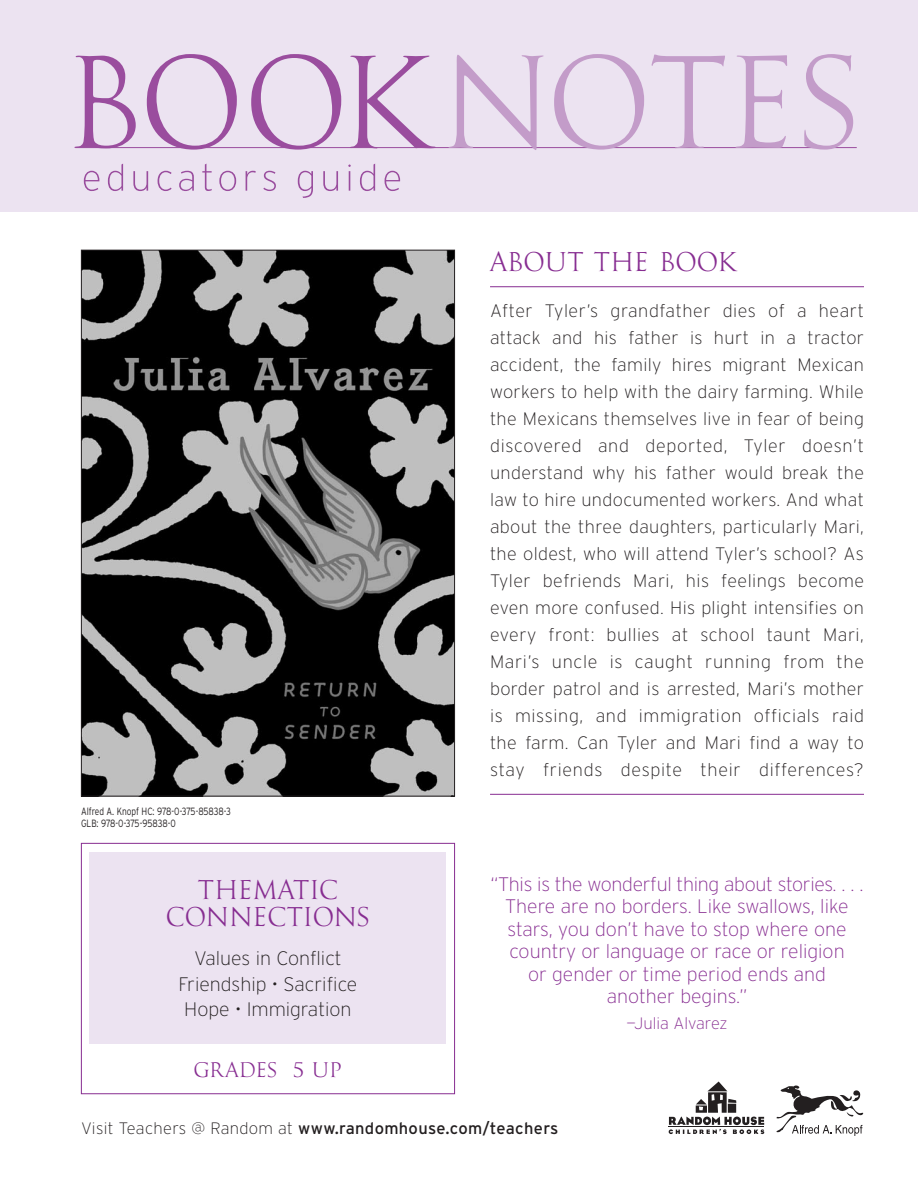
<style>
.page{position:relative;width:918px;height:1188px;background:#fff}
.page>*{position:absolute;margin:0;border:0;box-sizing:border-box;transform-origin:0 0}
.t1{font:27px/27px "Goudy Trajan";letter-spacing:.02em;color:#872d91;text-align:center}
.t2{font:21px "Goudy Trajan";letter-spacing:.02em;color:#872d91}
.t3{font:200 19.5px/22.5px "Interstate";color:#872d91;text-align:center}
.t4{font:200 19.5px/25.5px "Interstate";color:#231f20;text-align:center}
.t5{font:200 18px/27px "Interstate";letter-spacing:.03em;color:#231f20;text-align:justify}
.t6{font:16.5px "Interstate";letter-spacing:.02em;color:#231f20}
.t7{font:200 16.5px "Interstate";color:#872d91}
.t8{font:300 10.5px/12.5px "Interstate";letter-spacing:-.005em;color:#231f20;scale:.8 1}
.s1{font-weight:200}
</style>
<div class="page">
<img style="left:83px;top:252px;width:370px;height:542px">
<div style="left:81px;top:843px;width:374px;height:251px;border:1px solid #872d91"></div>
<div style="left:89px;top:852px;width:357px;height:192px;background:#ece3f1"></div>
<hr style="left:490px;top:286px;width:374px;height:1px;background:#872d91">
<hr style="left:490px;top:794px;width:374px;height:1px;background:#872d91">
<svg style="left:776px;top:1085px;width:87px;height:51px"></svg>
<svg style="left:669px;top:1082px;width:95px;height:52px"></svg>
<div style="left:0;top:0;width:918px;height:212px;background:#ece3f1"></div>
<hr style="left:75px;top:147px;width:782px;height:1px;background:#9a4d9e">
<svg style="left:84px;top:171px;width:15px;height:20px"></svg>
<svg style="left:108px;top:164px;width:15px;height:27px"></svg>
<svg style="left:133px;top:171px;width:15px;height:20px"></svg>
<svg style="left:158px;top:171px;width:14px;height:20px"></svg>
<svg style="left:179px;top:171px;width:15px;height:20px"></svg>
<svg style="left:202px;top:164px;width:10px;height:27px"></svg>
<svg style="left:219px;top:171px;width:17px;height:20px"></svg>
<svg style="left:246px;top:171px;width:10px;height:20px"></svg>
<svg style="left:263px;top:171px;width:13px;height:20px"></svg>
<svg style="left:298px;top:171px;width:15px;height:27px"></svg>
<svg style="left:323px;top:171px;width:15px;height:20px"></svg>
<svg style="left:348px;top:165px;width:3px;height:26px"></svg>
<svg style="left:360px;top:164px;width:15px;height:27px"></svg>
<svg style="left:385px;top:171px;width:15px;height:20px"></svg>
<svg style="left:74px;top:56px;width:62px;height:92px"></svg>
<svg style="left:147px;top:54px;width:90px;height:96px"></svg>
<svg style="left:251px;top:54px;width:90px;height:96px"></svg>
<svg style="left:350px;top:56px;width:86px;height:92px"></svg>
<svg style="left:448px;top:55px;width:96px;height:95px"></svg>
<svg style="left:554px;top:54px;width:90px;height:96px"></svg>
<svg style="left:652px;top:54px;width:73px;height:94px"></svg>
<svg style="left:736px;top:55px;width:51px;height:93px"></svg>
<svg style="left:804px;top:54px;width:49px;height:96px"></svg>
<p class="t8" style="left:81px;top:805px;width:189px">Alfred A. Knopf HC: 978-0-375-85838-3<br>GLB: 978-0-375-95838-0</p>
<h1 class="t1" style="left:166px;top:876px;width:205px">THEMATIC<br>CONNECTIONS</h1>
<p class="t4" style="left:178px;top:947px;width:180px">Values in Conflict<br>Friendship • Sacrifice<br>Hope • Immigration</p>
<p class="t2" style="left:194px;top:1057px;width:149px">GRADES 5 UP</p>
<h1 class="t1" style="left:490px;top:249px;width:247px">ABOUT THE BOOK</h1>
<p class="t5" style="left:490px;top:299px;width:376px">After Tyler’s grandfather dies of a heart attack and his father is hurt in a tractor accident, the family hires migrant Mexican workers to help with the dairy farming. While the Mexicans themselves live in fear of being discovered and deported, Tyler doesn’t understand why his father would break the law to hire undocumented workers. And what about the three daughters, particularly Mari, the oldest, who will attend Tyler’s school? As Tyler befriends Mari, his feelings become even more confused. His plight intensifies on every front: bullies at school taunt Mari, Mari’s uncle is caught running from the border patrol and is arrested, Mari’s mother is missing, and immigration officials raid the farm. Can Tyler and Mari find a way to stay friends despite their differences?</p>
<p class="t3" style="left:491px;top:874px;width:374px">“This is the wonderful thing about stories. . . .<br>There are no borders. Like swallows, like stars, you don’t have to stop where one country or language or race or religion<br>or gender or time period ends and<br>another begins.”</p>
<p class="t7" style="left:626px;top:1016px;width:103px">—Julia Alvarez</p>
<p class="t6" style="left:81px;top:1122px;width:479px"><span class="s1">Visit Teachers @ Random at</span> www.randomhouse.com/teachers</p>
</div>
